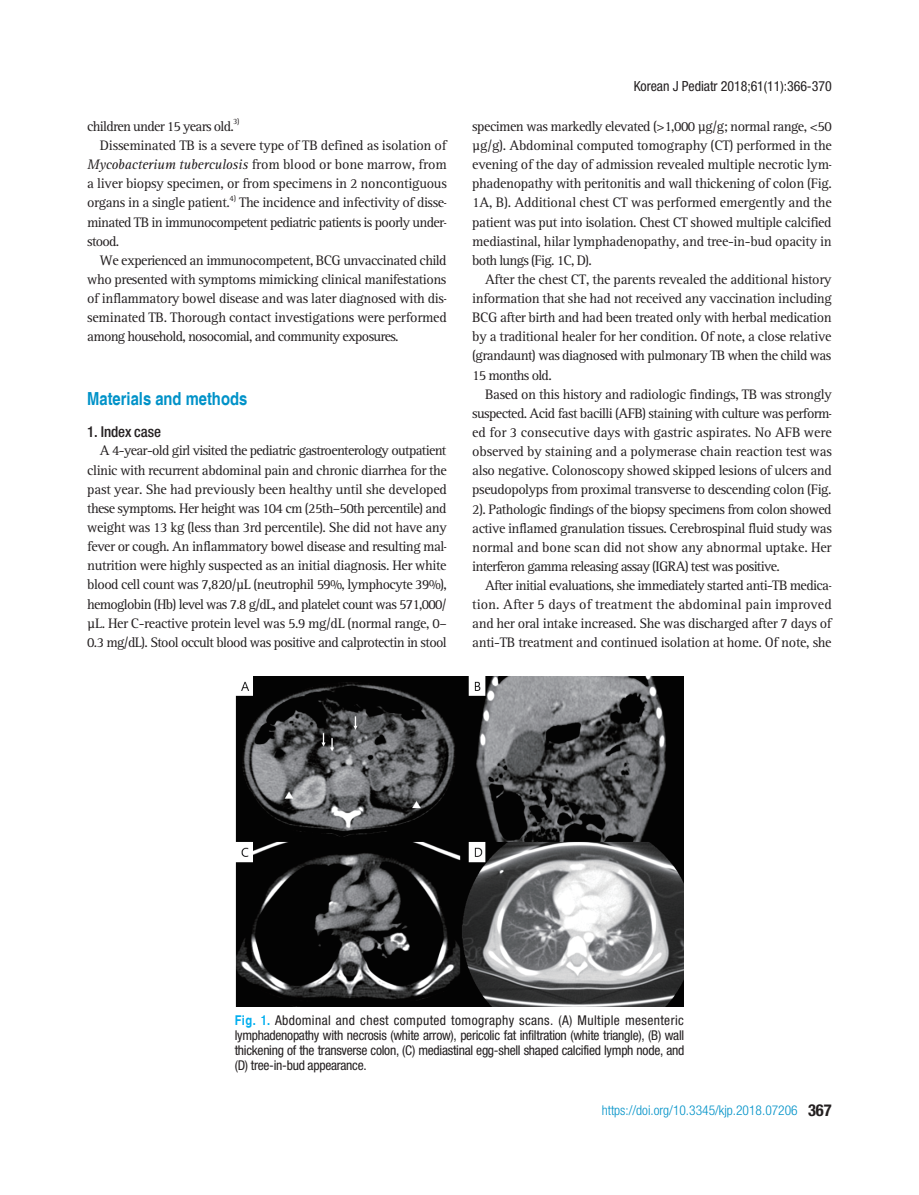
<style>
.page{position:relative;width:919px;height:1195px;background:#fff}
.page>*{position:absolute;margin:0;border:0;box-sizing:border-box;transform-origin:0 0}
.t1{font:700 condensed 18px "Helvetica";color:#0092c8}
.t2{font:500 condensed 15px "Helvetica Neue";letter-spacing:-.005em;color:#231f20}
.t3{font:14.25px/19px "Rotis Serif Std";letter-spacing:-.025em;color:#231f20;text-align:justify}
.t4{font:14.25px "Rotis Serif Std";letter-spacing:-.045em;color:#231f20}
.t5{font:14.25px "Rotis Serif Std";letter-spacing:-.05em;color:#231f20}
.t6{font:14.25px "Rotis Serif Std";letter-spacing:-.005em;color:#231f20}
.t7{font:14.25px "Rotis Serif Std";color:#231f20}
.t8{font:condensed 13.95px "Helvetica Neue";letter-spacing:-.005em;color:#231f20}
.t9{font:condensed 13.5px/15px "Helvetica Neue";letter-spacing:-.02em;color:#231f20;text-align:justify}
.t10{font:300 condensed 13.5px "Helvetica Neue";color:#0092c8}
.t11{font:8.25px "Rotis Serif Std";color:#231f20}
.s1{font-style:italic}
.s2{font-family:"Helvetica";font-weight:700;color:#00aeef}
.s3{font-weight:700;font-size:16.5px;color:#231f20}
</style>
<div class="page">
<img style="left:235px;top:676px;width:448px;height:330px">
<p class="t5" style="left:87px;top:118px;width:148px">children under 15 years old.</p>
<p class="t11" style="left:233px;top:117px;width:8px">3)</p>
<p class="t3" style="left:87px;top:136px;width:361px;text-indent:13px">Disseminated TB is a severe type of TB defined as isolation of <span class="s1">Mycobacterium tuberculosis</span> from blood or bone marrow, from a liver biopsy specimen, or from specimens in 2 noncontiguous organs in a single patient.</p>
<p class="t11" style="left:230px;top:193px;width:8px">4)</p>
<p class="t3" style="left:239px;top:194px;width:208px">The incidence and infectivity of disse-</p>
<p class="t4" style="left:87px;top:214px;width:360px">minated TB in immunocompetent pediatric patients is poorly under-</p>
<p class="t3" style="left:87px;top:232px;width:34px">stood.</p>
<p class="t3" style="left:100px;top:251px;width:348px">We experienced an immunocompetent, BCG unvaccinated child</p>
<p class="t3" style="left:87px;top:270px;width:361px">who presented with symptoms mimicking clinical manifestations</p>
<p class="t3" style="left:87px;top:289px;width:360px">of inflammatory bowel disease and was later diagnosed with dis-</p>
<p class="t3" style="left:87px;top:308px;width:361px">seminated TB. Thorough contact investigations were performed</p>
<p class="t5" style="left:87px;top:328px;width:313px">among household, nosocomial, and community exposures.</p>
<p class="t1" style="left:87px;top:388px;width:161px">Materials and methods</p>
<p class="t2" style="left:87px;top:423px;width:75px">1. Index case</p>
<p class="t3" style="left:87px;top:442px;width:361px;text-indent:13px">A 4-year-old girl visited the pediatric gastroenterology outpatient clinic with recurrent abdominal pain and chronic diarrhea for the past year. She had previously been healthy until she developed these symptoms. Her height was 104 cm (25th–50th percentile) and weight was 13 kg (less than 3rd percentile). She did not have any fever or cough. An inflammatory bowel disease and resulting mal&shy;nutrition were highly suspected as an initial diagnosis. Her white blood cell count was 7,820/μL (neutrophil 59%, lymphocyte 39%), hemoglobin (Hb) level was 7.8 g/dL, and platelet count was 571,000/ μL. Her C-reactive protein level was 5.9 mg/dL (normal range, 0– 0.3 mg/dL). Stool occult blood was positive and calprotectin in stool</p>
<p class="t8" style="left:633px;top:78px;width:199px">Korean J Pediatr 2018;61(11):366-370</p>
<p class="t3" style="left:472px;top:117px;width:361px">specimen was markedly elevated (&gt;1,000 μg/g; normal range, &lt;50</p>
<p class="t3" style="left:472px;top:136px;width:361px">μg/g). Abdominal computed tomography (CT) performed in the</p>
<p class="t3" style="left:472px;top:155px;width:360px">evening of the day of admission revealed multiple necrotic lym-</p>
<p class="t3" style="left:472px;top:174px;width:361px">phadenopathy with peritonitis and wall thickening of colon (Fig.</p>
<p class="t3" style="left:472px;top:194px;width:361px">1A, B). Additional chest CT was performed emergently and the</p>
<p class="t3" style="left:472px;top:213px;width:361px">patient was put into isolation. Chest CT showed multiple calcified</p>
<p class="t3" style="left:472px;top:232px;width:361px">mediastinal, hilar lymphadenopathy, and tree-in-bud opacity in</p>
<p class="t5" style="left:472px;top:252px;width:121px">both lungs (Fig. 1C, D).</p>
<p class="t3" style="left:485px;top:270px;width:348px">After the chest CT, the parents revealed the additional history</p>
<p class="t3" style="left:472px;top:289px;width:361px">information that she had not received any vaccination including</p>
<p class="t3" style="left:472px;top:308px;width:361px">BCG after birth and had been treated only with herbal medication</p>
<p class="t3" style="left:472px;top:327px;width:360px">by a traditional healer for her condition. Of note, a close relative</p>
<p class="t3" style="left:472px;top:347px;width:360px">(grandaunt) was diagnosed with pulmonary TB when the child was</p>
<p class="t5" style="left:472px;top:367px;width:81px">15 months old.</p>
<p class="t3" style="left:485px;top:385px;width:348px">Based on this history and radiologic findings, TB was strongly</p>
<p class="t4" style="left:472px;top:405px;width:360px">suspected. Acid fast bacilli (AFB) staining with culture was perform-</p>
<p class="t6" style="left:472px;top:424px;width:361px">ed for 3 consecutive days with gastric aspirates. No AFB were</p>
<p class="t3" style="left:472px;top:442px;width:361px">observed by staining and a polymerase chain reaction test was</p>
<p class="t3" style="left:472px;top:461px;width:361px">also negative. Colonoscopy showed skipped lesions of ulcers and</p>
<p class="t3" style="left:472px;top:480px;width:361px">pseudopolyps from proximal transverse to descending colon (Fig.</p>
<p class="t3" style="left:472px;top:500px;width:361px">2). Pathologic findings of the biopsy specimens from colon showed</p>
<p class="t3" style="left:472px;top:519px;width:361px">active inflamed granulation tissues. Cerebrospinal fluid study was</p>
<p class="t3" style="left:472px;top:538px;width:361px">normal and bone scan did not show any abnormal uptake. Her</p>
<p class="t5" style="left:472px;top:558px;width:309px">interferon gamma releasing assay (IGRA) test was positive.</p>
<p class="t4" style="left:485px;top:577px;width:347px">After initial evaluations, she immediately started anti-TB medica-</p>
<p class="t7" style="left:472px;top:596px;width:361px">tion. After 5 days of treatment the abdominal pain improved</p>
<p class="t3" style="left:472px;top:614px;width:361px">and her oral intake increased. She was discharged after 7 days of</p>
<p class="t3" style="left:472px;top:633px;width:361px">anti-TB treatment and continued isolation at home. Of note, she</p>
<p class="t9" style="left:235px;top:1012px;width:451px"><span class="s2">Fig. 1.</span> Abdominal and chest computed tomography scans. (A) Multiple mesenteric lymphadenopathy with necrosis (white arrow), pericolic fat infiltration (white triangle), (B) wall thickening of the transverse colon, (C) mediastinal egg-shell shaped calcified lymph node, and (D) tree-in-bud appearance.</p>
<p class="t10" style="left:601px;top:1102px;width:231px">https://doi.org/10.3345/kjp.2018.07206 <span class="s3">367</span></p>
</div>
